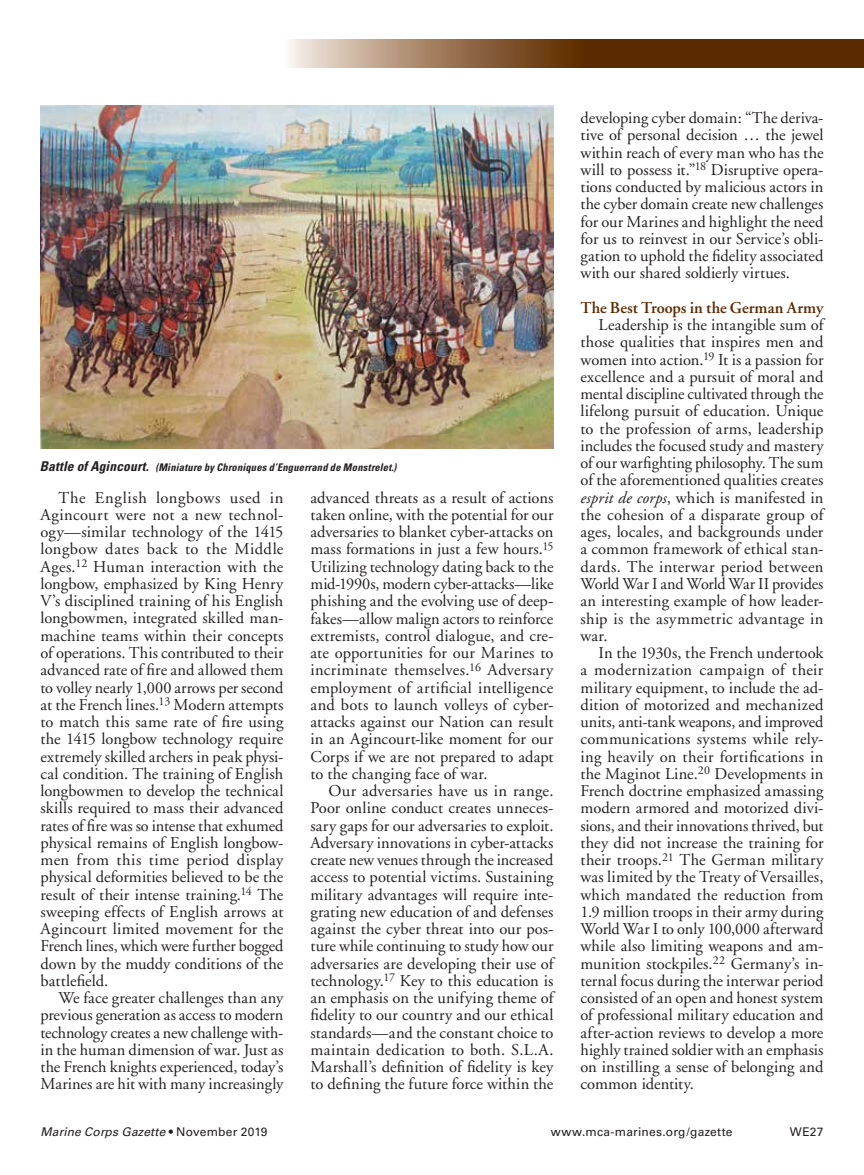
<style>
.page{position:relative;width:864px;height:1175px;background:#fff}
.page>*{position:absolute;margin:0;border:0;box-sizing:border-box;transform-origin:0 0}
.t1{font:16.5px/17.2px "Adobe Garamond";letter-spacing:.005em;color:#231f20;text-align:justify}
.t2{font:600 16.5px "Adobe Garamond";letter-spacing:.005em;color:#5a2a00}
.t3{font:italic 12px "Univers";letter-spacing:.015em;color:#231f20}
.t4{font:12px "Univers";letter-spacing:.02em;color:#231f20}
.t5{font:italic 700 condensed 10.5px "Univers";letter-spacing:.02em;color:#231f20}
.s1{font-size:13.5px}
.s2{font-style:italic}
.s3{font-style:normal}
</style>
<div class="page">
<svg style="left:288px;top:40px;width:576px;height:28px;background:#805835"></svg>
<img style="left:40px;top:106px;width:514px;height:342px">
<p class="t5" style="left:40px;top:460px;width:358px"><span class="s1">Battle of Agincourt.</span> (Miniature by Chroniques d’Enguerrand de Monstrelet.)</p>
<p class="t1" style="left:40px;top:489px;width:245px;text-indent:18px">The English longbows used in Agincourt were not a new technol&shy;ogy—similar technology of the 1415 longbow dates back to the Middle Ages.<sup>12</sup> Human interaction with the longbow, emphasized by King Henry V’s disciplined training of his English longbowmen, integrated skilled man&shy;machine teams within their concepts of operations. This contributed to their advanced rate of fire and allowed them to volley nearly 1,000 arrows per second at the French lines.<sup>13</sup> Modern attempts to match this same rate of fire using the 1415 longbow technology require extremely skilled archers in peak physi&shy;cal condition. The training of English longbowmen to develop the technical skills required to mass their advanced rates of fire was so intense that exhumed physical remains of English longbow&shy;men from this time period display physical deformities believed to be the result of their intense training.<sup>14</sup> The sweeping effects of English arrows at Agincourt limited movement for the French lines, which were further bogged down by the muddy conditions of the battlefield.</p>
<p class="t1" style="left:40px;top:989px;width:245px;text-indent:18px">We face greater challenges than any previous generation as access to modern technology creates a new challenge with&shy;in the human dimension of war. Just as the French knights experienced, today’s Marines are hit with many increasingly</p>
<p class="t1" style="left:310px;top:489px;width:245px">advanced threats as a result of actions taken online, with the potential for our adversaries to blanket cyber-attacks on mass formations in just a few hours.<sup>15<br></sup>Utilizing technology dating back to the mid-1990s, modern cyber-attacks—like phishing and the evolving use of deep&shy;fakes—allow malign actors to reinforce extremists, control dialogue, and cre&shy;ate opportunities for our Marines to incriminate themselves.<sup>16</sup> Adversary employment of artificial intelligence and bots to launch volleys of cyber&shy;attacks against our Nation can result in an Agincourt-like moment for our Corps if we are not prepared to adapt to the changing face of war.</p>
<p class="t1" style="left:310px;top:782px;width:245px;text-indent:18px">Our adversaries have us in range.<br>Poor online conduct creates unneces&shy;sary gaps for our adversaries to exploit.<br>Adversary innovations in cyber-attacks create new venues through the increased access to potential victims. Sustaining military advantages will require inte&shy;grating new education of and defenses against the cyber threat into our pos&shy;ture while continuing to study how our adversaries are developing their use of technology.<sup>17</sup> Key to this education is an emphasis on the unifying theme of fidelity to our country and our ethical standards—and the constant choice to maintain dedication to both. S.L.A.<br>Marshall’s definition of fidelity is key to defining the future force within the</p>
<p class="t1" style="left:580px;top:110px;width:245px">developing cyber domain: “The deriva&shy;tive of personal decision … the jewel within reach of every man who has the will to possess it.”<sup>18</sup> Disruptive opera&shy;tions conducted by malicious actors in the cyber domain create new challenges for our Marines and highlight the need for us to reinvest in our Service’s obli&shy;gation to uphold the fidelity associated with our shared soldierly virtues.</p>
<p class="t2" style="left:580px;top:298px;width:244px">The Best Troops in the German Army</p>
<p class="t1" style="left:580px;top:317px;width:245px;text-indent:18px">Leadership is the intangible sum of those qualities that inspires men and women into action.<sup>19</sup> It is a passion for excellence and a pursuit of moral and mental discipline cultivated through the lifelong pursuit of education. Unique to the profession of arms, leadership includes the focused study and mastery of our warfighting philosophy. The sum of the aforementioned qualities creates <span class="s2">esprit de corps</span>, which is manifested in the cohesion of a disparate group of ages, locales, and backgrounds under a common framework of ethical stan&shy;dards. The interwar period between World War I and World War II provides an interesting example of how leader&shy;ship is the asymmetric advantage in war.</p>
<p class="t1" style="left:580px;top:644px;width:245px;text-indent:18px">In the 1930s, the French undertook a modernization campaign of their military equipment, to include the ad&shy;dition of motorized and mechanized units, anti-tank weapons, and improved communications systems while rely&shy;ing heavily on their fortifications in the Maginot Line.<sup>20</sup> Developments in French doctrine emphasized amassing modern armored and motorized divi&shy;sions, and their innovations thrived, but they did not increase the training for their troops.<sup>21</sup> The German military was limited by the Treaty of Versailles, which mandated the reduction from 1.9 million troops in their army during World War I to only 100,000 afterward while also limiting weapons and am&shy;munition stockpiles.<sup>22</sup> Germany’s in&shy;ternal focus during the interwar period consisted of an open and honest system of professional military education and after-action reviews to develop a more highly trained soldier with an emphasis on instilling a sense of belonging and common identity.</p>
<p class="t3" style="left:40px;top:1124px;width:229px">Marine Corps Gazette <span class="s3">• November 2019</span></p>
<p class="t4" style="left:551px;top:1124px;width:183px">www.mca-marines.org/gazette</p>
<p class="t4" style="left:790px;top:1124px;width:35px">WE27</p>
</div>
